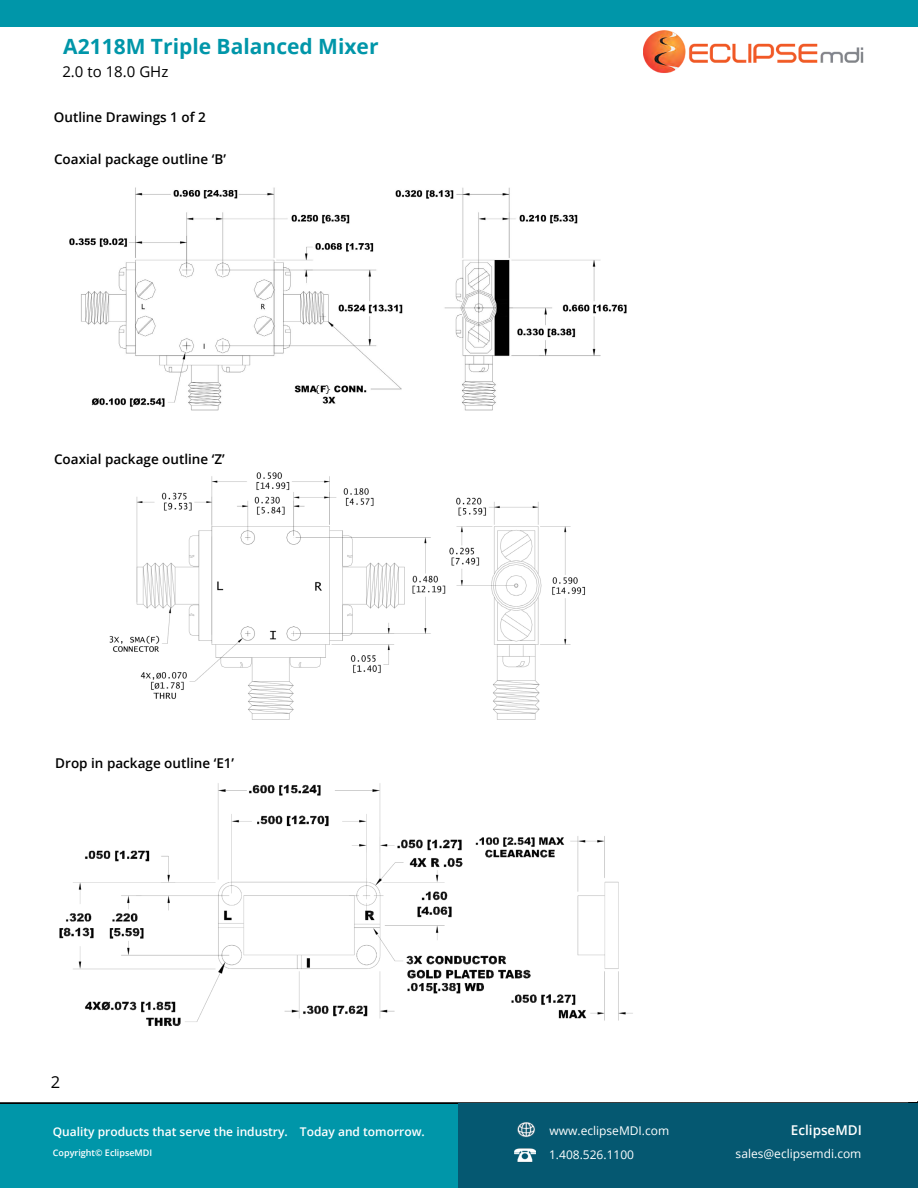
<style>
.page{position:relative;width:918px;height:1188px;background:#fff}
.page>*{position:absolute;margin:0;border:0;box-sizing:border-box;transform-origin:0 0}
.t1{font:700 21px "Open Sans";color:#0096a9}
.t2{font:16.5px "Open Sans";color:#000}
.t3{font:15px "Open Sans";color:#000}
.t4{font:600 13.5px "Open Sans";color:#000}
.t5{font:600 13.5px "Open Sans";color:#fff}
.t6{font:600 12px "Open Sans";color:#fff}
.t7{font:12px "Open Sans";color:#fff}
.t8{font:600 9px "Open Sans";color:#fff}
</style>
<div class="page">
<img style="left:109px;top:472px;width:476px;height:248px">
<img style="left:59px;top:783px;width:574px;height:243px">
<svg style="left:909px;top:1102px;width:9px;height:2px"></svg>
<img style="left:643px;top:30px;width:221px;height:43px">
<div style="left:0;top:1103px;width:911px;height:85px;background:#0096a9"></div>
<div style="left:459px;top:1104px;width:459px;height:84px;background:#055871"></div>
<img style="left:515px;top:1148px;width:21px;height:14px">
<img style="left:517px;top:1122px;width:18px;height:16px">
<div style="left:0;top:0;width:918px;height:26px;background:#0096a9"></div>
<img style="left:69px;top:187px;width:558px;height:224px">
<h1 class="t1" style="left:63px;top:31px;width:317px">A2118M Triple Balanced Mixer</h1>
<p class="t3" style="left:62px;top:61px;width:107px">2.0 to 18.0 GHz</p>
<p class="t4" style="left:54px;top:108px;width:153px">Outline Drawings 1 of 2</p>
<p class="t4" style="left:54px;top:150px;width:173px">Coaxial package outline ‘B’</p>
<p class="t4" style="left:54px;top:450px;width:172px">Coaxial package outline ‘Z’</p>
<p class="t4" style="left:55px;top:753px;width:180px">Drop in package outline ‘E1’</p>
<p class="t2" style="left:51px;top:1070px;width:11px">2</p>
<p class="t7" style="left:550px;top:1122px;width:121px">www.eclipseMDI.com</p>
<p class="t5" style="left:791px;top:1121px;width:72px">EclipseMDI</p>
<p class="t7" style="left:549px;top:1146px;width:87px">1.408.526.1100</p>
<p class="t6" style="left:53px;top:1123px;width:374px">Quality products that serve the industry. Today and tomorrow.</p>
<p class="t8" style="left:53px;top:1147px;width:101px">Copyright© EclipseMDI</p>
<p class="t7" style="left:736px;top:1146px;width:127px">sales@eclipsemdi.com</p>
</div>
